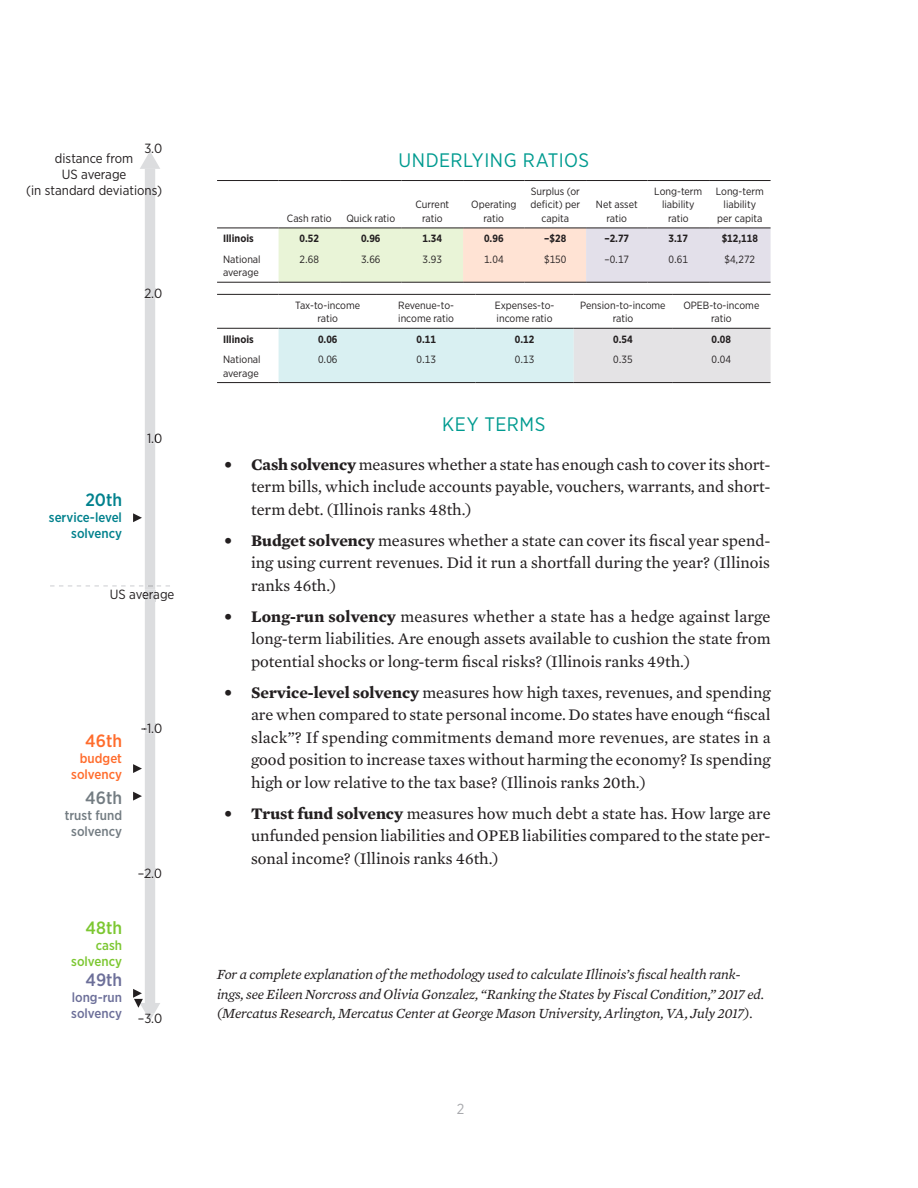
<style>
.page{position:relative;width:918px;height:1188px;background:#fff}
.page>*{position:absolute;margin:0;border:0;box-sizing:border-box;transform-origin:0 0}
.header_A{font:19.5px "Gotham Narrow";letter-spacing:.025em;color:#009b90}
.t1{font:500 17.7px "Gotham Narrow";color:#ff6c2c}
.t2{font:500 17.7px "Gotham Narrow";color:#737c82}
.t3{font:500 17.7px "Gotham Narrow";color:#6c6f99}
.t4{font:500 17.7px "Gotham Narrow";color:#00818d}
.t5{font:500 17.7px "Gotham Narrow";color:#7cc731}
.t6{font:16.5px/22.5px "Mercury Text G2";color:#231f20;text-align:justify}
.t7{font:14.55px "Gotham Narrow";color:#a8a9ad}
.Reference_Notation{font:italic 14.25px/19.5px "Mercury Text G2";letter-spacing:-.01em;color:#231f20}
.t8{font:13.35px/16px "Gotham Narrow";color:#231f20;text-align:center}
.t9{font:500 13.35px/16px "Gotham Narrow";color:#00818d;text-align:right}
.t10{font:500 13.35px/16px "Gotham Narrow";color:#737c82;text-align:center}
.t11{font:500 13.35px/16px "Gotham Narrow";color:#6c6f99}
.t12{font:500 13.35px/16px "Gotham Narrow";color:#ff6c2c;text-align:right}
.t13{font:500 13.35px/16px "Gotham Narrow";color:#7cc731;text-align:right}
.table_text{font:10.5px/13.5px "Gotham Narrow";color:#231f20;text-align:center}
.table_text-2{font:700 10.5px "Gotham Narrow";color:#231f20}
.s1{font-weight:700}
</style>
<div class="page">
<svg style="left:50px;top:151px;width:120px;height:869px"></svg>
<svg style="left:279px;top:229px;width:492px;height:53px;background:#ebe7dc"></svg>
<hr style="left:217px;top:282px;width:62px;height:1px;background:#231f20">
<hr style="left:279px;top:282px;width:61px;height:1px;background:#231f20">
<hr style="left:340px;top:282px;width:62px;height:1px;background:#231f20">
<hr style="left:402px;top:282px;width:61px;height:1px;background:#231f20">
<hr style="left:463px;top:282px;width:62px;height:1px;background:#231f20">
<hr style="left:525px;top:282px;width:61px;height:1px;background:#231f20">
<hr style="left:586px;top:282px;width:62px;height:1px;background:#231f20">
<hr style="left:648px;top:282px;width:61px;height:1px;background:#231f20">
<hr style="left:709px;top:282px;width:62px;height:1px;background:#231f20">
<hr style="left:217px;top:180px;width:62px;height:1px;background:#231f20">
<hr style="left:279px;top:180px;width:61px;height:1px;background:#231f20">
<hr style="left:340px;top:180px;width:62px;height:1px;background:#231f20">
<hr style="left:402px;top:180px;width:61px;height:1px;background:#231f20">
<hr style="left:463px;top:180px;width:62px;height:1px;background:#231f20">
<hr style="left:525px;top:180px;width:61px;height:1px;background:#231f20">
<hr style="left:586px;top:180px;width:62px;height:1px;background:#231f20">
<hr style="left:648px;top:180px;width:61px;height:1px;background:#231f20">
<hr style="left:709px;top:180px;width:62px;height:1px;background:#231f20">
<hr style="left:217px;top:228px;width:62px;height:1px;background:#231f20">
<hr style="left:279px;top:228px;width:61px;height:1px;background:#231f20">
<hr style="left:340px;top:228px;width:62px;height:1px;background:#231f20">
<hr style="left:402px;top:228px;width:61px;height:1px;background:#231f20">
<hr style="left:463px;top:228px;width:62px;height:1px;background:#231f20">
<hr style="left:525px;top:228px;width:61px;height:1px;background:#231f20">
<hr style="left:586px;top:228px;width:62px;height:1px;background:#231f20">
<hr style="left:648px;top:228px;width:61px;height:1px;background:#231f20">
<hr style="left:709px;top:228px;width:62px;height:1px;background:#231f20">
<svg style="left:279px;top:329px;width:492px;height:53px;background:#ddeaec"></svg>
<hr style="left:217px;top:382px;width:62px;height:1px;background:#231f20">
<hr style="left:279px;top:382px;width:98px;height:1px;background:#231f20">
<hr style="left:377px;top:382px;width:98px;height:1px;background:#231f20">
<hr style="left:475px;top:382px;width:99px;height:1px;background:#231f20">
<hr style="left:574px;top:382px;width:98px;height:1px;background:#231f20">
<hr style="left:672px;top:382px;width:99px;height:1px;background:#231f20">
<hr style="left:217px;top:294px;width:62px;height:1px;background:#231f20">
<hr style="left:279px;top:294px;width:98px;height:1px;background:#231f20">
<hr style="left:377px;top:294px;width:98px;height:1px;background:#231f20">
<hr style="left:475px;top:294px;width:99px;height:1px;background:#231f20">
<hr style="left:574px;top:294px;width:98px;height:1px;background:#231f20">
<hr style="left:672px;top:294px;width:99px;height:1px;background:#231f20">
<hr style="left:217px;top:328px;width:62px;height:1px;background:#231f20">
<hr style="left:279px;top:328px;width:98px;height:1px;background:#231f20">
<hr style="left:377px;top:328px;width:98px;height:1px;background:#231f20">
<hr style="left:475px;top:328px;width:99px;height:1px;background:#231f20">
<hr style="left:574px;top:328px;width:98px;height:1px;background:#231f20">
<hr style="left:672px;top:328px;width:99px;height:1px;background:#231f20">
<p class="t8" style="left:144px;top:140px;width:19px">3.0</p>
<p class="t8" style="left:26px;top:150px;width:138px">distance from<br>US average<br>(in standard deviations)</p>
<p class="header_A" style="left:399px;top:148px;width:192px">UNDERLYING RATIOS</p>
<p class="table_text" style="left:287px;top:211px;width:46px">Cash ratio</p>
<p class="table_text" style="left:346px;top:211px;width:50px">Quick ratio</p>
<p class="table_text" style="left:531px;top:184px;width:51px">Surplus (or deficit) per capita</p>
<p class="table_text" style="left:415px;top:198px;width:35px">Current ratio</p>
<p class="table_text" style="left:471px;top:198px;width:47px">Operating ratio</p>
<p class="table_text" style="left:596px;top:198px;width:43px">Net asset ratio</p>
<p class="table_text" style="left:654px;top:184px;width:49px">Long-term liability ratio</p>
<p class="table_text" style="left:716px;top:184px;width:49px">Long-term liability per capita</p>
<p class="t8" style="left:144px;top:285px;width:19px">2.0</p>
<p class="t4" style="left:85px;top:489px;width:38px">20th</p>
<p class="t9" style="left:49px;top:509px;width:75px">service-level solvency</p>
<p class="t8" style="left:147px;top:430px;width:17px">1.0</p>
<p class="t8" style="left:110px;top:586px;width:66px">US average</p>
<p class="t1" style="left:85px;top:729px;width:38px">46th</p>
<p class="t12" style="left:71px;top:750px;width:52px">budget solvency</p>
<p class="t2" style="left:85px;top:786px;width:38px">46th</p>
<p class="t10" style="left:65px;top:807px;width:59px">trust fund solvency</p>
<p class="t8" style="left:141px;top:720px;width:23px">–1.0</p>
<p class="t8" style="left:138px;top:865px;width:26px">–2.0</p>
<p class="t5" style="left:86px;top:917px;width:38px">48th</p>
<p class="t13" style="left:71px;top:937px;width:52px">cash solvency</p>
<p class="t3" style="left:85px;top:969px;width:38px">49th</p>
<p class="t11" style="left:71px;top:989px;width:52px">long-run solvency</p>
<p class="t8" style="left:138px;top:1010px;width:26px">– .0</p>
<p class="t8" style="left:144px;top:1010px;width:8px">3</p>
<p class="table_text-2" style="left:223px;top:232px;width:32px">Illinois</p>
<p class="table_text-2" style="left:300px;top:232px;width:21px">0.52</p>
<p class="table_text-2" style="left:361px;top:232px;width:21px">0.96</p>
<p class="table_text-2" style="left:423px;top:232px;width:21px">1.34</p>
<p class="table_text-2" style="left:484px;top:232px;width:21px">0.96</p>
<p class="table_text-2" style="left:544px;top:232px;width:24px">–$28</p>
<p class="table_text-2" style="left:604px;top:232px;width:26px">–2.77</p>
<p class="table_text-2" style="left:669px;top:232px;width:21px">3.17</p>
<p class="table_text-2" style="left:722px;top:232px;width:38px">$12,118</p>
<p class="table_text" style="left:223px;top:252px;width:39px;text-align:left">National average</p>
<p class="table_text" style="left:300px;top:252px;width:21px">2.68</p>
<p class="table_text" style="left:361px;top:252px;width:21px">3.66</p>
<p class="table_text" style="left:423px;top:252px;width:21px">3.93</p>
<p class="table_text" style="left:484px;top:252px;width:21px">1.04</p>
<p class="table_text" style="left:544px;top:252px;width:24px">$150</p>
<p class="table_text" style="left:605px;top:252px;width:26px">–0.17</p>
<p class="table_text" style="left:669px;top:252px;width:21px">0.61</p>
<p class="table_text" style="left:725px;top:252px;width:32px">$4,272</p>
<p class="table_text" style="left:295px;top:298px;width:66px">Tax-to-income ratio</p>
<p class="table_text" style="left:398px;top:298px;width:57px;text-align:left">Revenue-to&shy;income ratio</p>
<p class="table_text" style="left:495px;top:298px;width:61px;text-align:left">Expenses-to&shy;income ratio</p>
<p class="table_text" style="left:580px;top:298px;width:87px">Pension-to-income ratio</p>
<p class="table_text" style="left:683px;top:298px;width:78px">OPEB-to-income ratio</p>
<p class="table_text-2" style="left:223px;top:332px;width:32px">Illinois</p>
<p class="table_text-2" style="left:318px;top:332px;width:21px">0.06</p>
<p class="table_text-2" style="left:416px;top:332px;width:21px">0.11</p>
<p class="table_text-2" style="left:515px;top:332px;width:21px">0.12</p>
<p class="table_text-2" style="left:613px;top:332px;width:21px">0.54</p>
<p class="table_text-2" style="left:712px;top:332px;width:21px">0.08</p>
<p class="table_text" style="left:223px;top:352px;width:39px;text-align:left">National average</p>
<p class="table_text" style="left:318px;top:352px;width:21px">0.06</p>
<p class="table_text" style="left:416px;top:352px;width:21px">0.13</p>
<p class="table_text" style="left:515px;top:352px;width:21px">0.13</p>
<p class="table_text" style="left:613px;top:352px;width:21px">0.35</p>
<p class="table_text" style="left:712px;top:352px;width:21px">0.04</p>
<p class="header_A" style="left:442px;top:412px;width:105px">KEY TERMS</p>
<p class="t6" style="left:251px;top:452px;width:521px;text-indent:-27px"><span class="s1">• Cash solvency</span> measures whether a state has enough cash to cover its short&shy;term bills, which include accounts payable, vouchers, warrants, and short&shy;term debt. (Illinois ranks 48th.)</p>
<p class="t6" style="left:251px;top:528px;width:521px;text-indent:-27px"><span class="s1">• Budget solvency</span> measures whether a state can cover its fiscal year spend&shy;ing using current revenues. Did it run a shortfall during the year? (Illinois ranks 46th.)</p>
<p class="t6" style="left:251px;top:604px;width:521px;text-indent:-27px"><span class="s1">• Long-run solvency</span> measures whether a state has a hedge against large long-term liabilities. Are enough assets available to cushion the state from potential shocks or long-term fiscal risks? (Illinois ranks 49th.)</p>
<p class="t6" style="left:251px;top:680px;width:521px;text-indent:-27px"><span class="s1">• Service-level solvency</span> measures how high taxes, revenues, and spending are when compared to state personal income. Do states have enough “fiscal slack”? If spending commitments demand more revenues, are states in a good position to increase taxes without harming the economy? Is spending high or low relative to the tax base? (Illinois ranks 20th.)</p>
<p class="t6" style="left:251px;top:801px;width:521px;text-indent:-27px"><span class="s1">• Trust fund solvency</span> measures how much debt a state has. How large are unfunded pension liabilities and OPEB liabilities compared to the state per&shy;sonal income? (Illinois ranks 46th.)</p>
<p class="Reference_Notation" style="left:217px;top:964px;width:549px">For a complete explanation of the methodology used to calculate Illinois’s fiscal health rank&shy;ings, see Eileen Norcross and Olivia Gonzalez, “Ranking the States by Fiscal Condition,” 2017 ed. (Mercatus Research, Mercatus Center at George Mason University, Arlington, VA, July 2017).</p>
<p class="t7" style="left:457px;top:1100px;width:9px">2</p>
</div>
